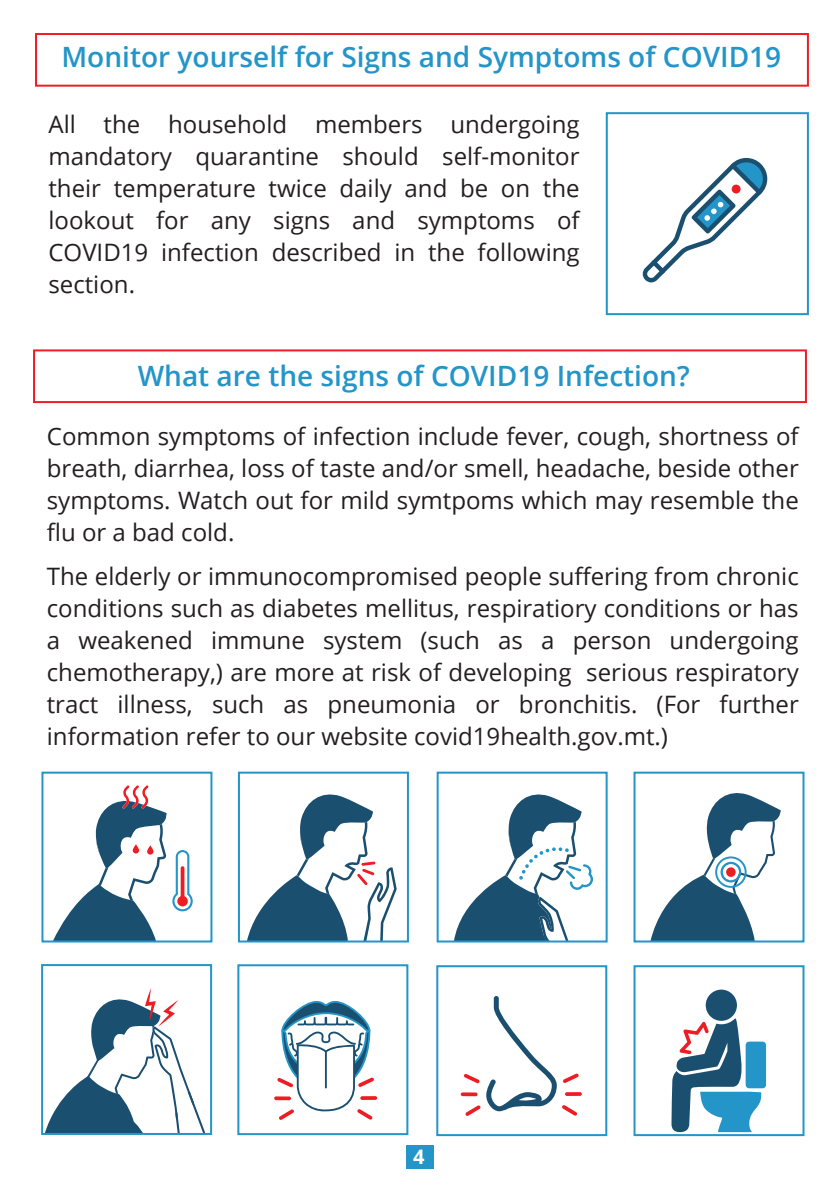
<style>
.page{position:relative;width:840px;height:1191px;background:#fff}
.page>*{position:absolute;margin:0;border:0;box-sizing:border-box;transform-origin:0 0}
.t1{font:600 28px "Open Sans";color:#2395c8}
.t2{font:24px/32px "Open Sans";color:#231f20;text-align:justify}
.t3{font:700 20px "Open Sans";color:#fff}
</style>
<div class="page">
<div style="left:406px;top:1145px;width:27px;height:24px;background:#2395c8"></div>
<svg style="left:642px;top:158px;width:124px;height:124px"></svg>
<div style="left:605px;top:112px;width:203px;height:203px;border:2px solid #2395c8"></div>
<svg style="left:54px;top:785px;width:139px;height:154px"></svg>
<svg style="left:147px;top:845px;width:6px;height:9px"></svg>
<svg style="left:133px;top:844px;width:6px;height:9px"></svg>
<svg style="left:247px;top:794px;width:149px;height:145px"></svg>
<svg style="left:453px;top:794px;width:139px;height:149px"></svg>
<div style="left:41px;top:771px;width:171px;height:171px;border:2px solid #2395c8"></div>
<div style="left:238px;top:771px;width:170px;height:171px;border:2px solid #2395c8"></div>
<div style="left:436px;top:771px;width:171px;height:171px;border:2px solid #2395c8"></div>
<svg style="left:651px;top:793px;width:129px;height:146px"></svg>
<div style="left:633px;top:771px;width:171px;height:171px;border:2px solid #2395c8"></div>
<div style="left:35px;top:33px;width:773px;height:54px;border:2px solid #ee1d23"></div>
<div style="left:33px;top:349px;width:773px;height:54px;border:2px solid #ee1d23"></div>
<div style="left:745px;top:1041px;width:20px;height:47px;background:#2395c8;border-radius:4px"></div>
<div style="left:705px;top:989px;width:31px;height:31px;background:#1b4f70;border-radius:50%"></div>
<svg style="left:671px;top:1018px;width:89px;height:114px"></svg>
<div style="left:633px;top:965px;width:171px;height:171px;border:2px solid #2395c8"></div>
<svg style="left:274px;top:1001px;width:103px;height:119px"></svg>
<div style="left:237px;top:964px;width:171px;height:171px;border:2px solid #2395c8"></div>
<svg style="left:464px;top:1074px;width:15px;height:9px"></svg>
<svg style="left:460px;top:1092px;width:17px;height:4px"></svg>
<svg style="left:465px;top:1105px;width:15px;height:10px"></svg>
<svg style="left:486px;top:996px;width:95px;height:119px"></svg>
<div style="left:436px;top:965px;width:171px;height:171px;border:2px solid #2395c8"></div>
<svg style="left:45px;top:988px;width:160px;height:144px"></svg>
<div style="left:41px;top:964px;width:171px;height:171px;border:2px solid #2395c8"></div>
<p class="t1" style="left:61px;top:38px;width:721px">Monitor yourself for Signs and Symptoms of COVID19</p>
<p class="t2" style="left:48px;top:108px;width:532px">All the household members undergoing mandatory quarantine should self-monitor their temperature twice daily and be on the lookout for any signs and symptoms of COVID19 infection described in the following section.</p>
<p class="t1" style="left:138px;top:356px;width:553px">What are the signs of COVID19 Infection?</p>
<p class="t2" style="left:47px;top:420px;width:753px">Common symptoms of infection include fever, cough, shortness of breath, diarrhea, loss of taste and/or smell, headache, beside other symptoms. Watch out for mild symtpoms which may resemble the flu or a bad cold.</p>
<p class="t2" style="left:47px;top:560px;width:753px">The elderly or immunocompromised people suffering from chronic conditions such as diabetes mellitus, respiratiory conditions or has a weakened immune system (such as a person undergoing chemotherapy,) are more at risk of developing serious respiratory tract illness, such as pneumonia or bronchitis. (For further information refer to our website covid19health.gov.mt.)</p>
<p class="t3" style="left:413px;top:1142px;width:13px">4</p>
</div>
